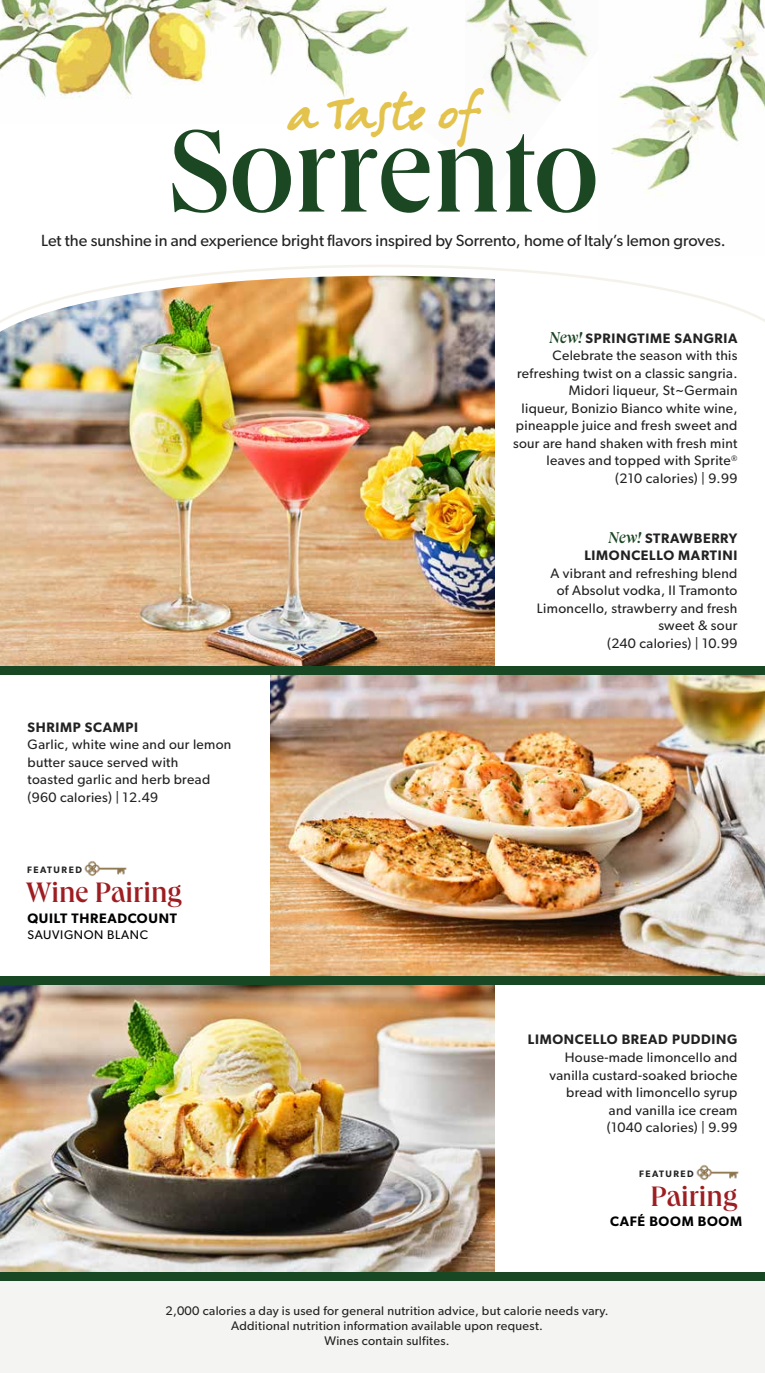
<style>
.page{position:relative;width:765px;height:1373px;background:#fff}
.page>*{position:absolute;margin:0;border:0;box-sizing:border-box;transform-origin:0 0}
.t1{font:500 120.62px "Queens";color:#1b4723}
.t2{font:44.25px "Berranger Hand ITC Std";letter-spacing:-.005em;color:#e3c34c}
.t3{font:500 29px "Queens";color:#9e1d21}
.t4{font:16.25px "Gibson";color:#232222}
.t5{font:13.75px/17.5px "Gibson";letter-spacing:.025em;color:#232222;text-align:right}
.t6{font:600 13.75px/17.5px "Gibson";letter-spacing:.05em;color:#232222;text-align:right}
.t7{font:600 13.75px "Gibson";letter-spacing:.05em;color:#000}
.t8{font:12.5px/15px "Gibson";letter-spacing:.025em;color:#232222;text-align:center}
.t9{font:12.5px "Gibson";letter-spacing:.05em;color:#000}
.t10{font:600 9.38px "Gibson";letter-spacing:.16em;color:#232222}
.s1{font-family:"Queens";font-weight:500;font-style:italic;font-size:16.25px;color:#1b4723}
.s2{font-weight:600}
</style>
<div class="page">
<img style="left:0;top:356px;width:495px;height:309px">
<img style="left:0;top:348px;width:495px;height:8px">
<img style="left:0;top:265px;width:765px;height:83px">
<div style="left:0;top:1276px;width:765px;height:96px;background:#f4f4f2"></div>
<img style="left:0;top:984px;width:495px;height:287px">
<img style="left:270px;top:674px;width:495px;height:302px">
<div style="left:0;top:666px;width:765px;height:8px;background:#184724"></div>
<div style="left:0;top:976px;width:765px;height:8px;background:#184724"></div>
<div style="left:0;top:1271px;width:765px;height:9px;background:#184724"></div>
<img style="left:84px;top:861px;width:43px;height:15px">
<img style="left:696px;top:1165px;width:43px;height:15px">
<img style="left:465px;top:0;width:125px;height:118px">
<img style="left:0;top:0;width:409px;height:99px">
<img style="left:611px;top:0;width:154px;height:197px">
<h2 class="t2" style="left:287px;top:82px;width:195px">a Taste of</h2>
<h1 class="t1" style="left:168px;top:94px;width:432px">Sorrento</h1>
<p class="t4" style="left:41px;top:230px;width:686px">Let the sunshine in and experience bright flavors inspired by Sorrento, home of Italy’s lemon groves.</p>
<p class="t5" style="left:513px;top:329px;width:226px"><span class="s1">New!</span> <span class="s2">SPRINGTIME SANGRIA<br></span>Celebrate the season with this refreshing twist on a classic sangria.<br>Midori liqueur, St~Germain<br>liqueur, Bonizio Bianco white wine, pineapple juice and fresh sweet and sour are hand shaken with fresh mint leaves and topped with Sprite<sup>®<br></sup>(210 calories) | 9.99</p>
<p class="t6" style="left:28px;top:718px;width:112px">SHRIMP SCAMPI</p>
<p class="t5" style="left:28px;top:735px;width:205px;text-align:left">Garlic, white wine and our lemon butter sauce served with<br>toasted garlic and herb bread (960 calories) | 12.49</p>
<p class="t10" style="left:27px;top:864px;width:56px">FEATURED</p>
<h3 class="t3" style="left:26px;top:873px;width:157px">Wine Pairing</h3>
<p class="t7" style="left:27px;top:909px;width:151px">QUILT THREADCOUNT</p>
<p class="t9" style="left:27px;top:927px;width:122px">SAUVIGNON BLANC</p>
<p class="t6" style="left:584px;top:529px;width:155px"><span class="s1">New!</span> STRAWBERRY<br>LIMONCELLO MARTINI</p>
<p class="t5" style="left:537px;top:564px;width:202px">A vibrant and refreshing blend of Absolut vodka, Il Tramonto<br>Limoncello, strawberry and fresh sweet &amp; sour<br>(240 calories) | 10.99</p>
<p class="t6" style="left:528px;top:1030px;width:211px">LIMONCELLO BREAD PUDDING</p>
<p class="t5" style="left:549px;top:1048px;width:190px">House-made limoncello and vanilla custard-soaked brioche bread with limoncello syrup and vanilla ice cream<br>(1040 calories) | 9.99</p>
<p class="t10" style="left:639px;top:1168px;width:56px">FEATURED</p>
<h3 class="t3" style="left:651px;top:1177px;width:88px">Pairing</h3>
<p class="t7" style="left:610px;top:1213px;width:134px">CAFÉ BOOM BOOM</p>
<p class="t8" style="left:166px;top:1303px;width:445px">2,000 calories a day is used for general nutrition advice, but calorie needs vary.<br>Additional nutrition information available upon request.<br>Wines contain sulfites.</p>
</div>
